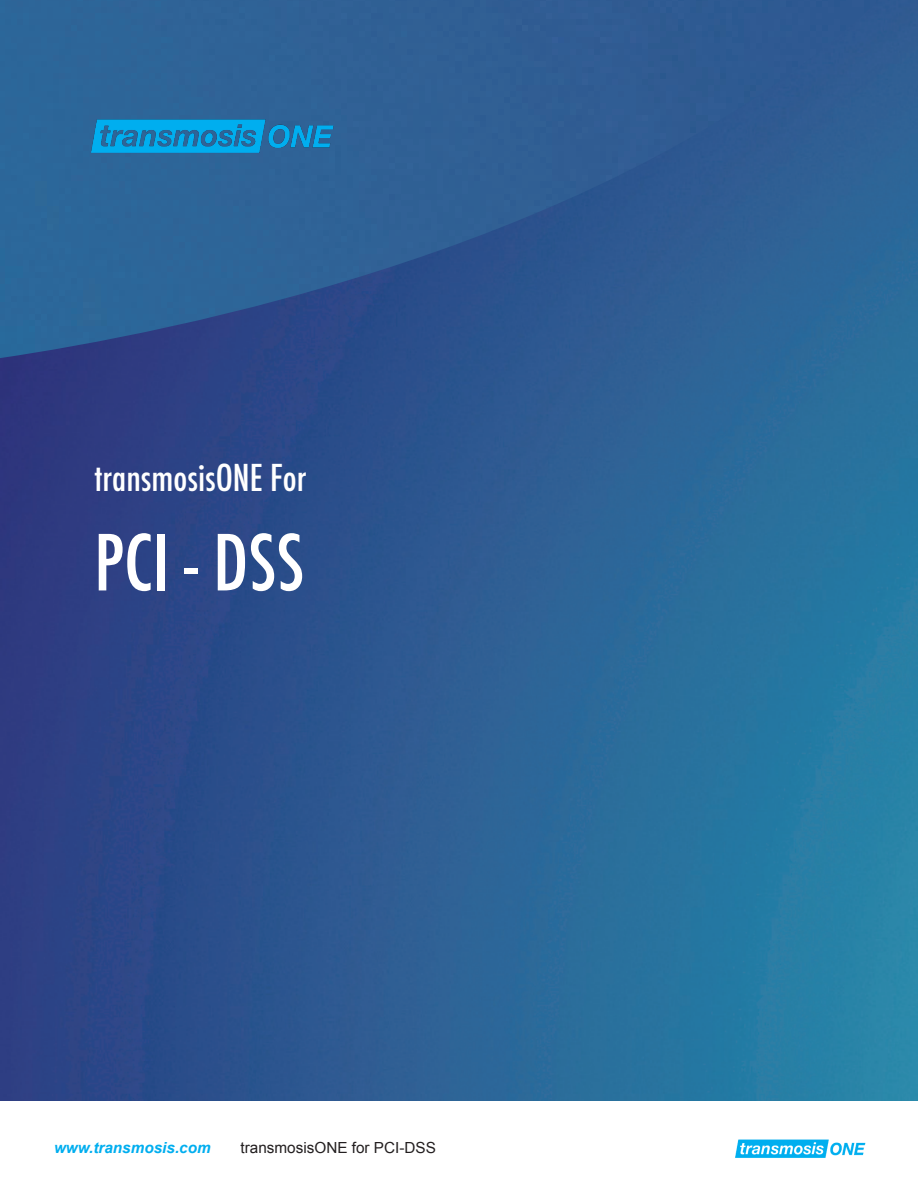
<style>
.page{position:relative;width:918px;height:1188px;background:#fff}
.page>*{position:absolute;margin:0;border:0;box-sizing:border-box;transform-origin:0 0}
.t1{font:500 condensed 75px "Futura";color:#fff}
.t2{font:500 condensed 36px "Futura";color:#fff}
.t3{font:15.3px "Arial";color:#231f20}
.t4{font:italic 700 15.3px "Arial";color:#00aeef}
.s1{font-style:inherit}
</style>
<div class="page">
<img style="left:735px;top:1139px;width:131px;height:19px">
<img style="left:0;top:0;width:918px;height:1100px">
<img style="left:0;top:0;width:879px;height:358px">
<img style="left:80px;top:105px;width:262px;height:69px">
<h2 class="t2" style="left:94px;top:455px;width:214px">transmosisONE For</h2>
<h1 class="t1" style="left:94px;top:515px;width:211px">PCI - DSS</h1>
<p class="t4" style="left:54px;top:1137px;width:158px">www.transmosis.com</p>
<p class="t3" style="left:240px;top:1137px;width:197px">transmosisONE for PC<span class="s1">I-</span>DSS</p>
</div>
